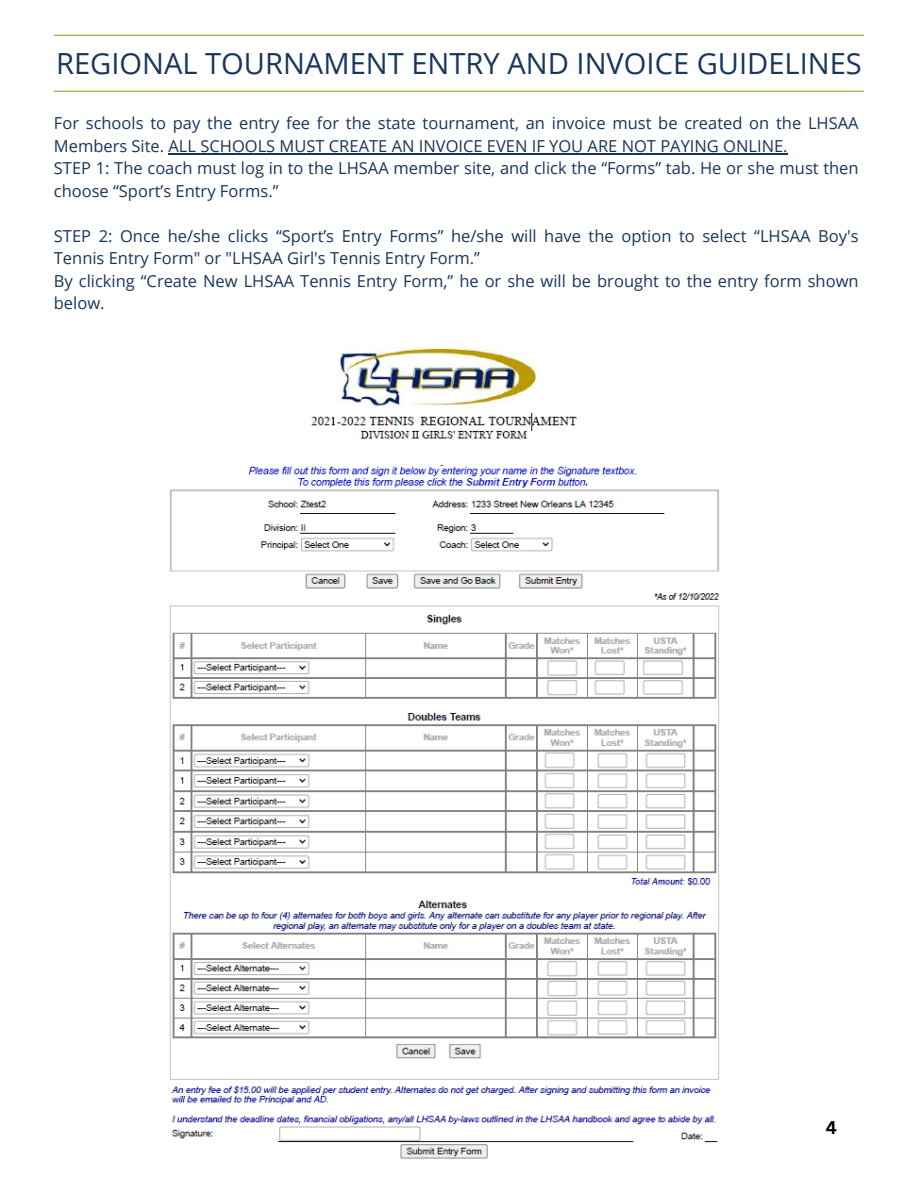
<style>
.page{position:relative;width:918px;height:1188px;background:#fff}
.page>*{position:absolute;margin:0;border:0;box-sizing:border-box;transform-origin:0 0}
.t1{font:29.1px "Open Sans";color:#18355d}
.t2{font:700 18px "Canva Sans";color:#000}
.t3{font:16.5px/22.5px "Open Sans";color:#18355d}
</style>
<div class="page">
<hr style="left:54px;top:91px;width:810px;height:1px;background:#a89c2c">
<hr style="left:54px;top:35px;width:810px;height:1px;background:#a89c2c">
<img style="left:169px;top:347px;width:551px;height:812px">
<div style="left:306px;top:448px;width:275px;height:16px;background:#fff"></div>
<hr style="left:169px;top:153px;width:619px;height:1px;background:#18355d">
<p class="t1" style="left:56px;top:43px;width:807px">REGIONAL TOURNAMENT ENTRY AND INVOICE GUIDELINES</p>
<p class="t3" style="left:54px;top:112px;width:806px">For schools to pay the entry fee for the state tournament, an invoice must be created on the LHSAA<br>Members Site. ALL SCHOOLS MUST CREATE AN INVOICE EVEN IF YOU ARE NOT PAYING ONLINE.</p>
<p class="t3" style="left:54px;top:157px;width:806px">STEP 1: The coach must log in to the LHSAA member site, and click the “Forms” tab. He or she must then choose “Sport’s Entry Forms.”</p>
<p class="t3" style="left:54px;top:224px;width:806px">STEP 2: Once he/she clicks “Sport’s Entry Forms” he/she will have the option to select “LHSAA Boy's<br>Tennis Entry Form" or "LHSAA Girl's Tennis Entry Form.”</p>
<p class="t3" style="left:54px;top:269px;width:806px">By clicking “Create New LHSAA Tennis Entry Form,” he or she will be brought to the entry form shown below.</p>
<p class="t2" style="left:826px;top:1115px;width:13px">4</p>
</div>
